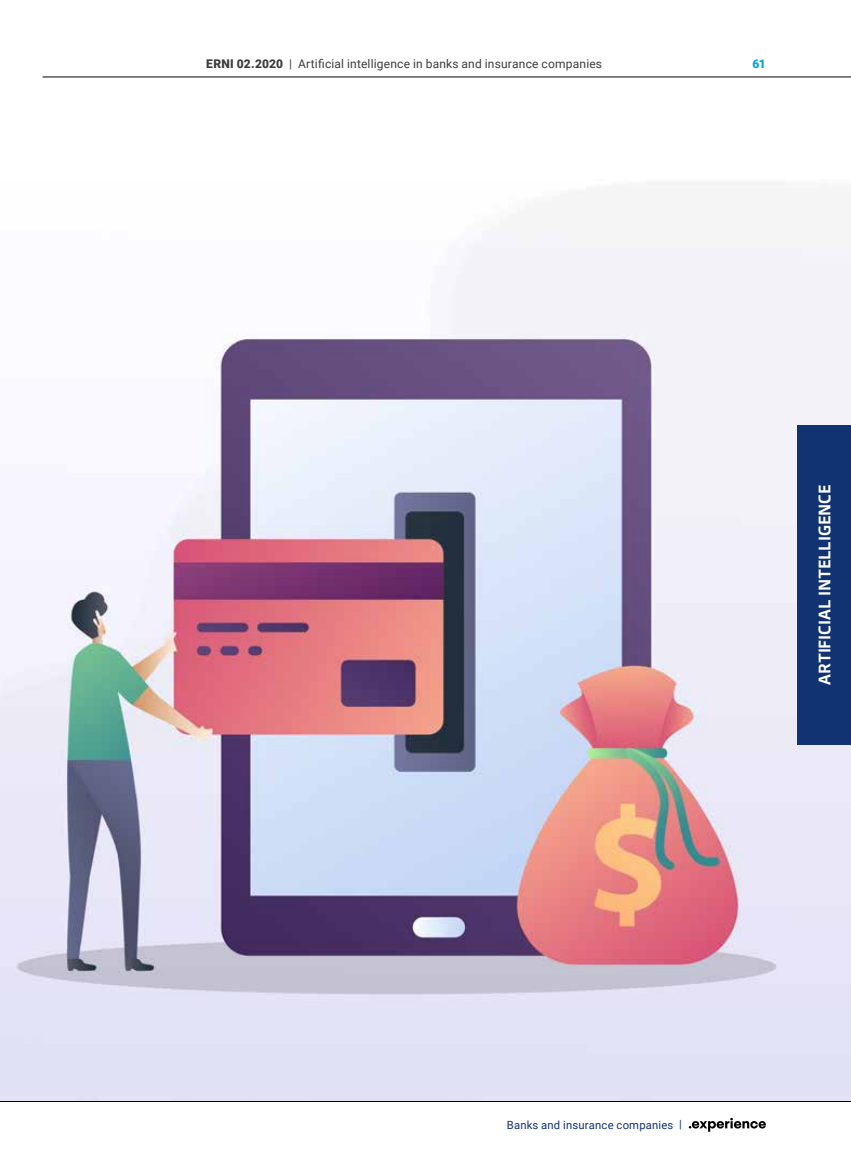
<style>
.page{position:relative;width:851px;height:1170px;background:#fff}
.page>*{position:absolute;margin:0;border:0;box-sizing:border-box;transform-origin:0 0}
.t1{font:700 16.5px "Carnac";letter-spacing:-.005em;color:#fff}
.t2{font:12px "Roboto";letter-spacing:.015em;color:#3c3c3c}
.t3{font:900 12px "Roboto";color:#00a5db}
.t4{font:11.25px "Roboto";letter-spacing:.02em;color:#123372}
.s1{font-weight:900}
</style>
<div class="page">
<img style="left:0;top:183px;width:850px;height:917px">
<div style="left:797px;top:425px;width:53px;height:319px;background:#123372"></div>
<hr style="left:43px;top:77px;width:807px;height:1px;background:#000">
<svg style="left:688px;top:1117px;width:78px;height:14px"></svg>
<hr style="left:0;top:1100px;width:850px;height:1px;background:#000">
<p class="t2" style="left:206px;top:55px;width:397px"><span class="s1">ERNI 02.2020</span> | Artificial intelligence in banks and insurance companies</p>
<p class="t3" style="left:752px;top:58px;width:15px">61</p>
<h1 class="t1" style="left:814px;top:685px;width:201px;rotate:-90deg">ARTIFICIAL INTELLIGENCE</h1>
<p class="t4" style="left:506px;top:1119px;width:176px">Banks and insurance companies |</p>
</div>
